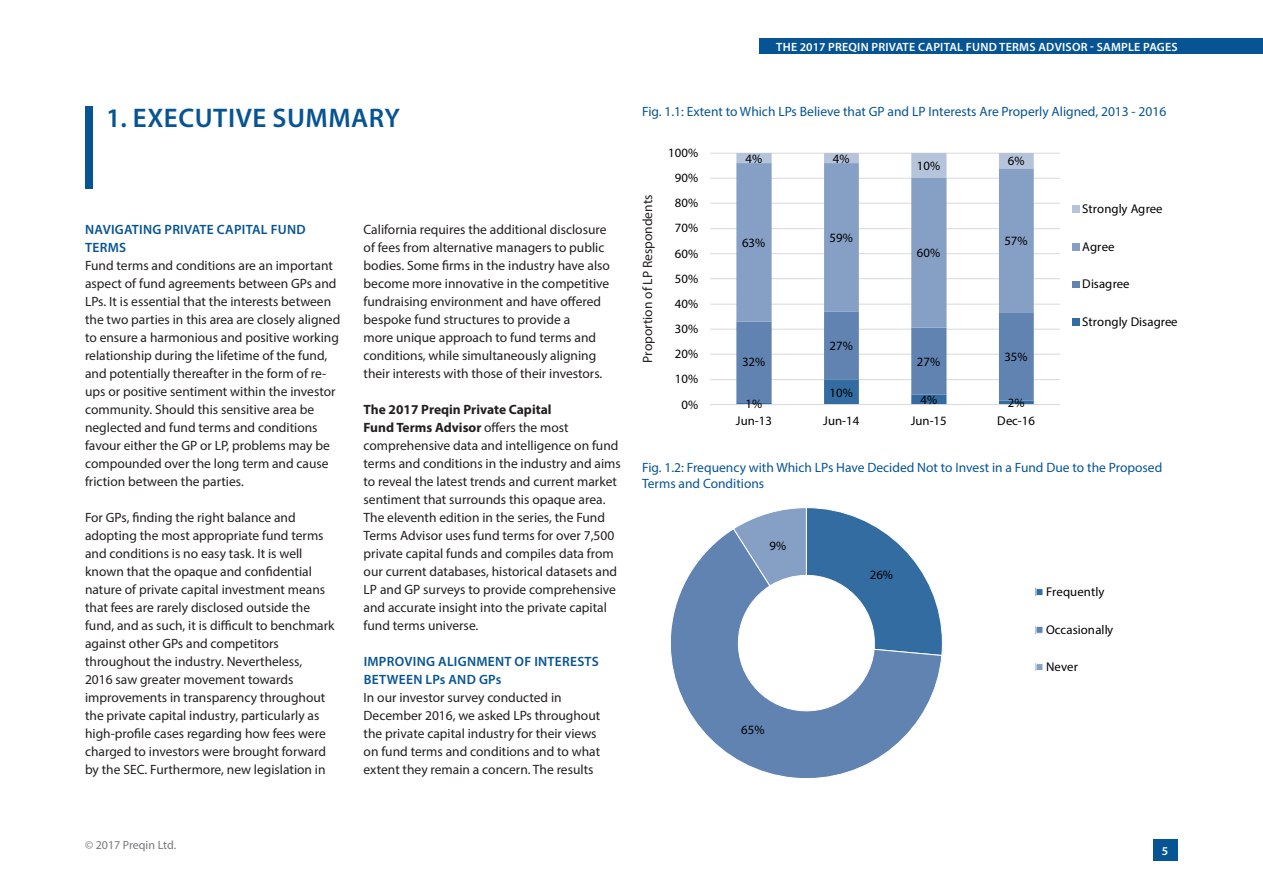
<style>
.page{position:relative;width:1263px;height:893px;background:#fff}
.page>*{position:absolute;margin:0;border:0;box-sizing:border-box;transform-origin:0 0}
.t1{font:600 27px "Myriad Pro";letter-spacing:.02em;color:#075494}
.t2{font:13.5px/18px "Myriad Pro";color:#231f20}
.t3{font:13.5px/16.2px "Myriad Pro";color:#075494}
.t4{font:600 13.5px/18px "Myriad Pro";letter-spacing:.02em;color:#075494}
.t5{font:12.75px "Myriad Pro";letter-spacing:.005em;color:#000}
.t6{font:600 12px "Myriad Pro";letter-spacing:.02em;color:#fff}
.t7{font:12px "Myriad Pro";color:#76787b}
.s1{font-weight:700}
</style>
<div class="page">
<div style="left:760px;top:38px;width:503px;height:16px;background:#075494"></div>
<div style="left:1153px;top:840px;width:24px;height:21px;background:#075494"></div>
<div style="left:85px;top:106px;width:8px;height:83px;background:#075494"></div>
<svg style="left:671px;top:530px;width:271px;height:248px"></svg>
<svg style="left:732px;top:507px;width:211px;height:149px"></svg>
<div style="left:1036px;top:589px;width:7px;height:7px;background:#326ca1"></div>
<div style="left:1035px;top:588px;width:8px;height:8px;border:1px solid #fff"></div>
<div style="left:1036px;top:626px;width:7px;height:7px;background:#6183b2"></div>
<div style="left:1035px;top:626px;width:8px;height:8px;border:1px solid #fff"></div>
<div style="left:1036px;top:664px;width:7px;height:7px;background:#86a0c5"></div>
<div style="left:1035px;top:663px;width:8px;height:8px;border:1px solid #fff"></div>
<hr style="left:710px;top:379px;width:350px;height:1px;background:#d9d9d9">
<hr style="left:710px;top:354px;width:350px;height:1px;background:#d9d9d9">
<hr style="left:710px;top:329px;width:350px;height:1px;background:#d9d9d9">
<hr style="left:710px;top:304px;width:350px;height:1px;background:#d9d9d9">
<hr style="left:710px;top:278px;width:350px;height:1px;background:#d9d9d9">
<hr style="left:710px;top:253px;width:350px;height:1px;background:#d9d9d9">
<hr style="left:710px;top:228px;width:350px;height:1px;background:#d9d9d9">
<hr style="left:710px;top:203px;width:350px;height:1px;background:#d9d9d9">
<hr style="left:710px;top:178px;width:350px;height:1px;background:#d9d9d9">
<hr style="left:710px;top:153px;width:350px;height:1px;background:#d9d9d9">
<svg style="left:736px;top:328px;width:298px;height:76px"></svg>
<svg style="left:736px;top:178px;width:298px;height:150px"></svg>
<svg style="left:736px;top:153px;width:298px;height:25px"></svg>
<hr style="left:710px;top:404px;width:350px;height:1px;background:#d9d9d9">
<div style="left:1072px;top:206px;width:7px;height:7px;background:#b5c4db"></div>
<div style="left:1072px;top:243px;width:7px;height:7px;background:#86a0c5"></div>
<div style="left:1072px;top:281px;width:7px;height:7px;background:#6183b2"></div>
<div style="left:1072px;top:318px;width:7px;height:7px;background:#326ca1"></div>
<p class="t6" style="left:776px;top:39px;width:403px">THE 2017 PREQIN PRIVATE CAPITAL FUND TERMS ADVISOR - SAMPLE PAGES</p>
<p class="t1" style="left:106px;top:100px;width:295px">1. EXECUTIVE SUMMARY</p>
<p class="t4" style="left:85px;top:220px;width:222px">NAVIGATING PRIVATE CAPITAL FUND<br>TERMS</p>
<p class="t2" style="left:85px;top:256px;width:257px">Fund terms and conditions are an important aspect of fund agreements between GPs and LPs. It is essential that the interests between the two parties in this area are closely aligned to ensure a harmonious and positive working relationship during the lifetime of the fund, and potentially thereafter in the form of re&shy;ups or positive sentiment within the investor community. Should this sensitive area be neglected and fund terms and conditions favour either the GP or LP, problems may be compounded over the long term and cause friction between the parties.</p>
<p class="t2" style="left:85px;top:508px;width:251px">For GPs, finding the right balance and adopting the most appropriate fund terms and conditions is no easy task. It is well known that the opaque and confidential nature of private capital investment means that fees are rarely disclosed outside the fund, and as such, it is difficult to benchmark against other GPs and competitors throughout the industry. Nevertheless,<br>2016 saw greater movement towards improvements in transparency throughout the private capital industry, particularly as high-profile cases regarding how fees were charged to investors were brought forward by the SEC. Furthermore, new legislation in</p>
<p class="t2" style="left:364px;top:220px;width:248px">California requires the additional disclosure of fees from alternative managers to public bodies. Some firms in the industry have also become more innovative in the competitive fundraising environment and have offered bespoke fund structures to provide a<br>more unique approach to fund terms and conditions, while simultaneously aligning their interests with those of their investors.</p>
<p class="t2" style="left:364px;top:400px;width:259px"><span class="s1">The 2017 Preqin Private Capital<br>Fund Terms Advisor</span> offers the most comprehensive data and intelligence on fund terms and conditions in the industry and aims to reveal the latest trends and current market sentiment that surrounds this opaque area.<br>The eleventh edition in the series, the Fund Terms Advisor uses fund terms for over 7,500 private capital funds and compiles data from our current databases, historical datasets and LP and GP surveys to provide comprehensive and accurate insight into the private capital fund terms universe.</p>
<p class="t4" style="left:364px;top:652px;width:237px">IMPROVING ALIGNMENT OF INTERESTS<br>BETWEEN LPs AND GPs</p>
<p class="t2" style="left:364px;top:688px;width:238px">In our investor survey conducted in December 2016, we asked LPs throughout the private capital industry for their views on fund terms and conditions and to what extent they remain a concern. The results</p>
<p class="t3" style="left:642px;top:104px;width:526px">Fig. 1.1: Extent to Which LPs Believe that GP and LP Interests Are Properly Aligned, 2013 - 2016</p>
<p class="t2" style="left:638px;top:363px;width:170px;rotate:-90deg">Proportion of LP Respondents</p>
<p class="t5" style="left:668px;top:145px;width:31px">100%</p>
<p class="t5" style="left:675px;top:170px;width:25px">90%</p>
<p class="t5" style="left:675px;top:195px;width:25px">80%</p>
<p class="t5" style="left:675px;top:220px;width:25px">70%</p>
<p class="t5" style="left:675px;top:245px;width:25px">60%</p>
<p class="t5" style="left:675px;top:271px;width:25px">50%</p>
<p class="t5" style="left:675px;top:296px;width:25px">40%</p>
<p class="t5" style="left:675px;top:321px;width:25px">30%</p>
<p class="t5" style="left:675px;top:346px;width:25px">20%</p>
<p class="t5" style="left:675px;top:371px;width:25px">10%</p>
<p class="t5" style="left:681px;top:396px;width:18px">0%</p>
<p class="t5" style="left:745px;top:151px;width:18px">4%</p>
<p class="t5" style="left:833px;top:151px;width:18px">4%</p>
<p class="t5" style="left:917px;top:158px;width:25px">10%</p>
<p class="t5" style="left:1008px;top:153px;width:18px">6%</p>
<p class="t5" style="left:742px;top:235px;width:25px">63%</p>
<p class="t5" style="left:829px;top:230px;width:25px">59%</p>
<p class="t5" style="left:917px;top:245px;width:25px">60%</p>
<p class="t5" style="left:1004px;top:233px;width:25px">57%</p>
<p class="t5" style="left:829px;top:338px;width:25px">27%</p>
<p class="t5" style="left:742px;top:354px;width:25px">32%</p>
<p class="t5" style="left:917px;top:353px;width:25px">27%</p>
<p class="t5" style="left:1004px;top:349px;width:25px">35%</p>
<p class="t5" style="left:745px;top:396px;width:18px">1%</p>
<p class="t5" style="left:829px;top:384px;width:25px">10%</p>
<p class="t5" style="left:920px;top:392px;width:18px">4%</p>
<p class="t5" style="left:1008px;top:395px;width:18px">2%</p>
<p class="t5" style="left:736px;top:413px;width:38px">Jun-13</p>
<p class="t5" style="left:823px;top:413px;width:38px">Jun-14</p>
<p class="t5" style="left:911px;top:413px;width:38px">Jun-15</p>
<p class="t5" style="left:997px;top:413px;width:39px">Dec-16</p>
<p class="t5" style="left:1082px;top:201px;width:82px">Strongly Agree</p>
<p class="t5" style="left:1082px;top:239px;width:34px">Agree</p>
<p class="t5" style="left:1082px;top:276px;width:49px">Disagree</p>
<p class="t5" style="left:1082px;top:314px;width:97px">Strongly Disagree</p>
<p class="t3" style="left:642px;top:459px;width:522px">Fig. 1.2: Frequency with Which LPs Have Decided Not to Invest in a Fund Due to the Proposed<br>Terms and Conditions</p>
<p class="t5" style="left:769px;top:538px;width:18px">9%</p>
<p class="t5" style="left:741px;top:722px;width:25px">65%</p>
<p class="t5" style="left:870px;top:567px;width:25px">26%</p>
<p class="t5" style="left:1046px;top:584px;width:60px">Frequently</p>
<p class="t5" style="left:1046px;top:621px;width:69px">Occasionally</p>
<p class="t5" style="left:1046px;top:659px;width:33px">Never</p>
<p class="t7" style="left:85px;top:837px;width:93px">© 2017 Preqin Ltd.</p>
<p class="t6" style="left:1162px;top:843px;width:8px">5</p>
</div>
